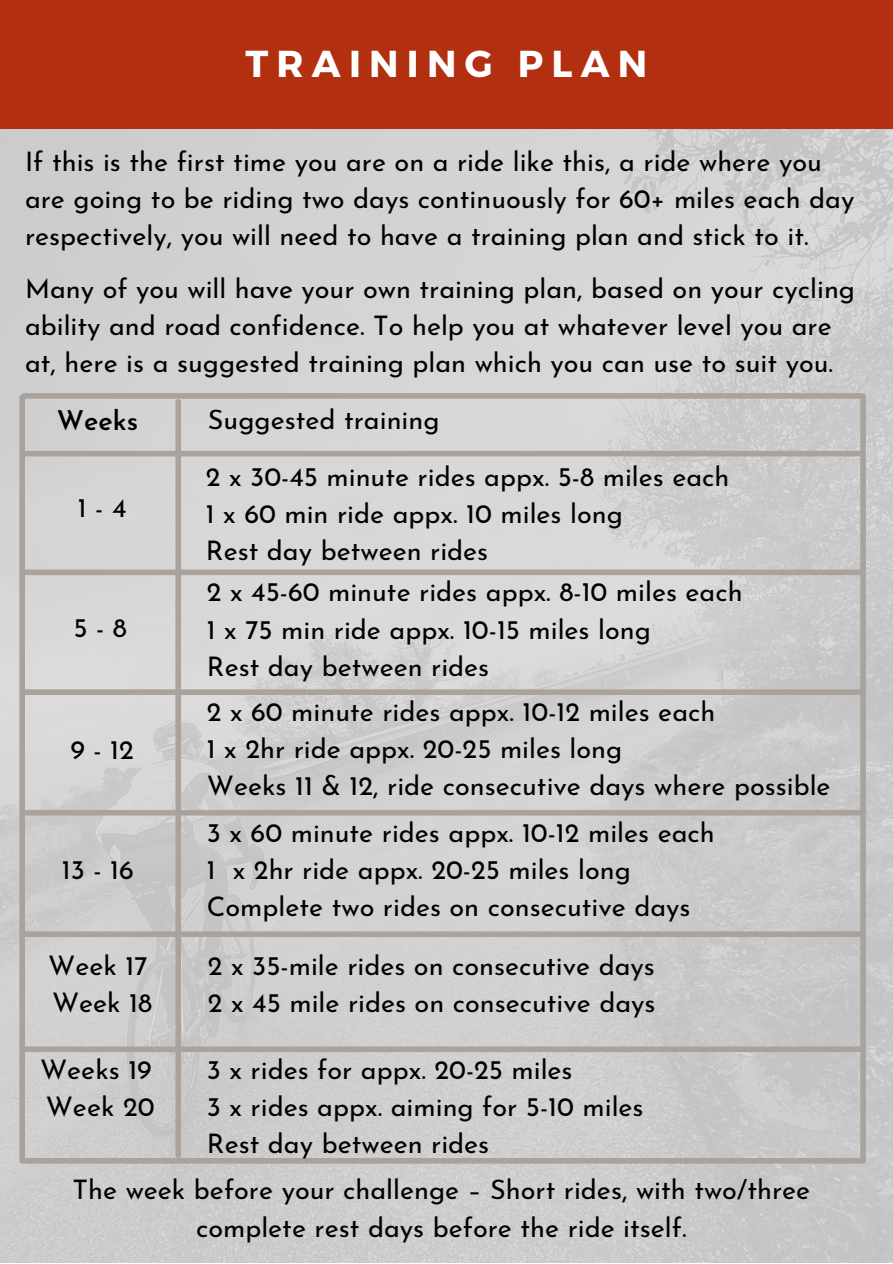
<style>
.page{position:relative;width:893px;height:1264px;background:#fff}
.page>*{position:absolute;margin:0;border:0;box-sizing:border-box;transform-origin:0 0}
.t1{font:700 37.5px "Montserrat";letter-spacing:.22em;color:#fff}
.t2{font:27px/36.9px "Josefin Sans";color:#000}
.t3{font:600 27px "Josefin Sans";color:#000}
</style>
<div class="page">
<img style="left:0;top:129px;width:892px;height:1133px">
<div style="left:0;top:0;width:892px;height:129px;background:#b22f10"></div>
<div style="left:860px;top:396px;width:5px;height:764px;background:#aaa39d"></div>
<div style="left:19px;top:397px;width:6px;height:763px;background:#aaa39d"></div>
<div style="left:25px;top:451px;width:837px;height:5px;background:#aaa39d"></div>
<div style="left:175px;top:402px;width:6px;height:753px;background:#aaa39d"></div>
<div style="left:25px;top:569px;width:837px;height:6px;background:#aaa39d"></div>
<div style="left:24px;top:689px;width:836px;height:6px;background:#aaa39d"></div>
<div style="left:24px;top:393px;width:836px;height:6px;background:#aaa39d"></div>
<div style="left:25px;top:810px;width:837px;height:5px;background:#aaa39d"></div>
<div style="left:24px;top:931px;width:836px;height:6px;background:#aaa39d"></div>
<div style="left:22px;top:1046px;width:837px;height:6px;background:#aaa39d"></div>
<div style="left:24px;top:1157px;width:836px;height:6px;background:#aaa39d"></div>
<p class="t1" style="left:245px;top:39px;width:403px">TRAINING PLAN</p>
<p class="t2" style="left:25px;top:145px;width:830px">If this is the first time you are on a ride like this, a ride where you are going to be riding two days continuously for 60+ miles each day respectively, you will need to have a training plan and stick to it.</p>
<p class="t2" style="left:25px;top:272px;width:831px">Many of you will have your own training plan, based on your cycling ability and road confidence. To help you at whatever level you are at, here is a suggested training plan which you can use to suit you.</p>
<p class="t3" style="left:57px;top:410px;width:83px">Weeks</p>
<p class="t2" style="left:208px;top:403px;width:233px">Suggested training</p>
<p class="t2" style="left:78px;top:492px;width:50px">1-4</p>
<p class="t2" style="left:73px;top:611px;width:55px">5-8</p>
<p class="t2" style="left:70px;top:733px;width:65px">9-12</p>
<p class="t2" style="left:62px;top:853px;width:73px">13 - 16</p>
<p class="t2" style="left:48px;top:949px;width:101px">Week 17</p>
<p class="t2" style="left:52px;top:986px;width:102px">Week 18</p>
<p class="t2" style="left:40px;top:1053px;width:113px">Weeks 19</p>
<p class="t2" style="left:46px;top:1090px;width:110px">Week 20</p>
<p class="t2" style="left:206px;top:461px;width:525px">2 x 30-45 minute rides appx. 5-8 miles each</p>
<p class="t2" style="left:206px;top:498px;width:418px">1 x 60 min ride appx. 10 miles long</p>
<p class="t2" style="left:206px;top:535px;width:284px">Rest day between rides</p>
<p class="t2" style="left:207px;top:576px;width:537px">2 x 45-60 minute rides appx. 8-10 miles each</p>
<p class="t2" style="left:207px;top:613px;width:445px">1 x 75 min ride appx. 10-15 miles long</p>
<p class="t2" style="left:207px;top:650px;width:284px">Rest day between rides</p>
<p class="t2" style="left:207px;top:696px;width:510px">2 x 60 minute rides appx. 10-12 miles each</p>
<p class="t2" style="left:207px;top:733px;width:417px">1 x 2hr ride appx. 20-25 miles long</p>
<p class="t2" style="left:207px;top:770px;width:625px">Weeks 11 &amp; 12, ride consecutive days where possible</p>
<p class="t2" style="left:207px;top:816px;width:509px">3 x 60 minute rides appx. 10-12 miles each</p>
<p class="t2" style="left:207px;top:853px;width:425px">1 x 2hr ride appx. 20-25 miles long</p>
<p class="t2" style="left:207px;top:890px;width:485px">Complete two rides on consecutive days</p>
<p class="t2" style="left:208px;top:949px;width:448px">2 x 35-mile rides on consecutive days</p>
<p class="t2" style="left:208px;top:986px;width:449px">2 x 45 mile rides on consecutive days</p>
<p class="t2" style="left:207px;top:1053px;width:367px">3 x rides for appx. 20-25 miles</p>
<p class="t2" style="left:207px;top:1090px;width:438px">3 x rides appx. aiming for 5-10 miles</p>
<p class="t2" style="left:207px;top:1127px;width:284px">Rest day between rides</p>
<p class="t2" style="left:72px;top:1174px;width:739px;text-align:center">The week before your challenge – Short rides, with two/three complete rest days before the ride itself.</p>
</div>
